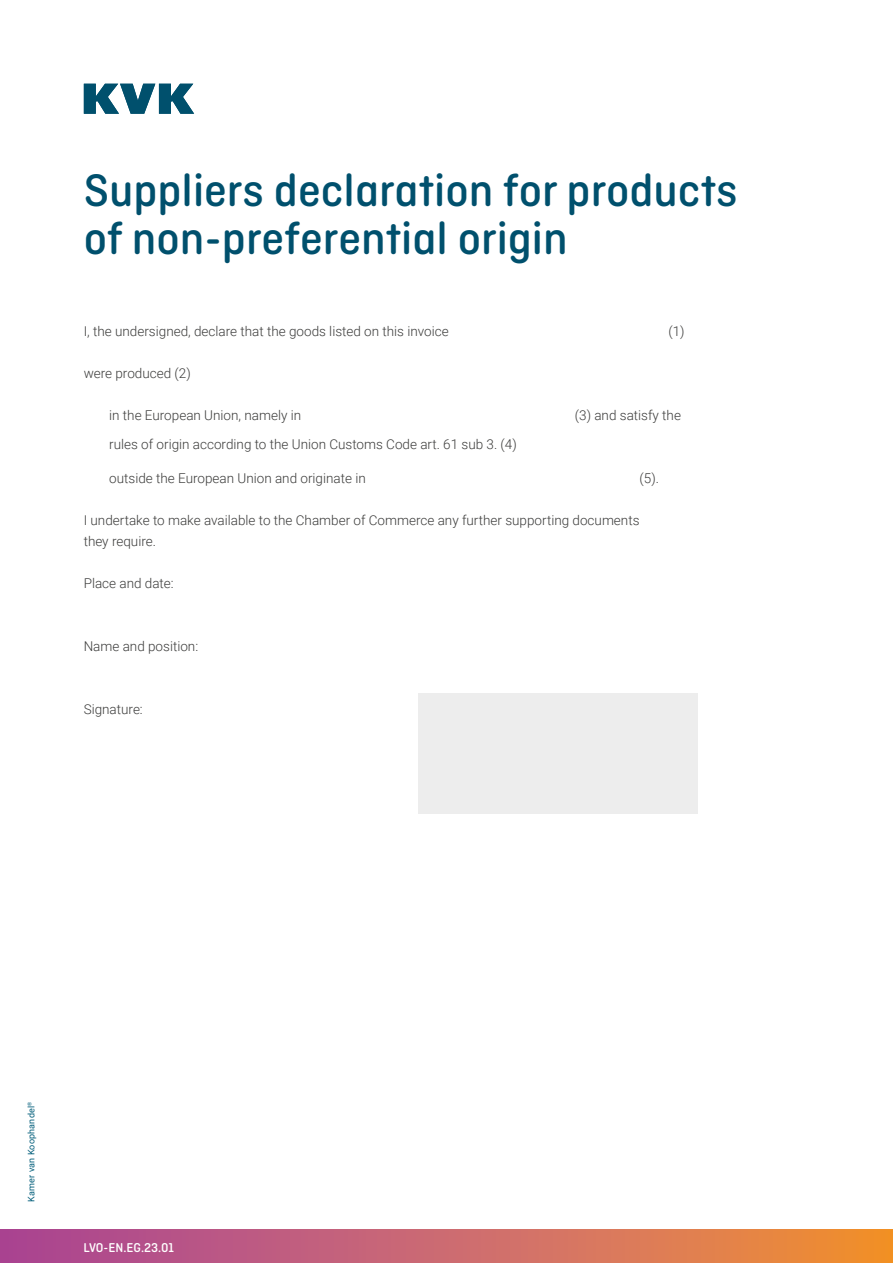
<style>
.page{position:relative;width:893px;height:1263px;background:#fff}
.page>*{position:absolute;margin:0;border:0;box-sizing:border-box;transform-origin:0 0}
._5_Kop_1{font:500 48px/48px "Ciutadella Rounded";color:#00506d}
._0_plat{font:300 13.5px/21px "Roboto";color:#3c3c3b}
.t1{font:500 13.5px "Ciutadella Rounded";color:#fff}
.t2{font:9px "Roboto";letter-spacing:.02em;color:#005d7a}
</style>
<div class="page">
<svg style="left:0;top:1230px;width:893px;height:33px;background:#cc6a69"></svg>
<svg style="left:84px;top:84px;width:110px;height:30px"></svg>
<div style="left:418px;top:694px;width:280px;height:120px;background:#ededed"></div>
<h1 class="_5_Kop_1" style="left:84px;top:167px;width:656px">Suppliers declaration for products of non-preferential origin</h1>
<p class="_0_plat" style="left:84px;top:320px;width:367px">I, the undersigned, declare that the goods listed on this invoice</p>
<p class="_0_plat" style="left:668px;top:320px;width:18px">(1)</p>
<p class="_0_plat" style="left:84px;top:362px;width:109px">were produced (2)</p>
<p class="_0_plat" style="left:109px;top:404px;width:193px">in the European Union, namely in</p>
<p class="_0_plat" style="left:575px;top:404px;width:108px">(3) and satisfy the</p>
<p class="_0_plat" style="left:109px;top:433px;width:409px">rules of origin according to the Union Customs Code art. 61 sub 3. (4)</p>
<p class="_0_plat" style="left:109px;top:467px;width:258px">outside the European Union and originate in</p>
<p class="_0_plat" style="left:640px;top:467px;width:21px">(5).</p>
<p class="_0_plat" style="left:84px;top:509px;width:557px">I undertake to make available to the Chamber of Commerce any further supporting documents they require.</p>
<p class="_0_plat" style="left:84px;top:572px;width:92px">Place and date:</p>
<p class="_0_plat" style="left:84px;top:635px;width:116px">Name and position:</p>
<p class="_0_plat" style="left:84px;top:698px;width:61px">Signature:</p>
<p class="t2" style="left:25px;top:1202px;width:102px;rotate:-90deg">Kamer van Koophandel<sup>®</sup></p>
<p class="t1" style="left:84px;top:1239px;width:92px">LVO-EN.EG.23.01</p>
</div>
